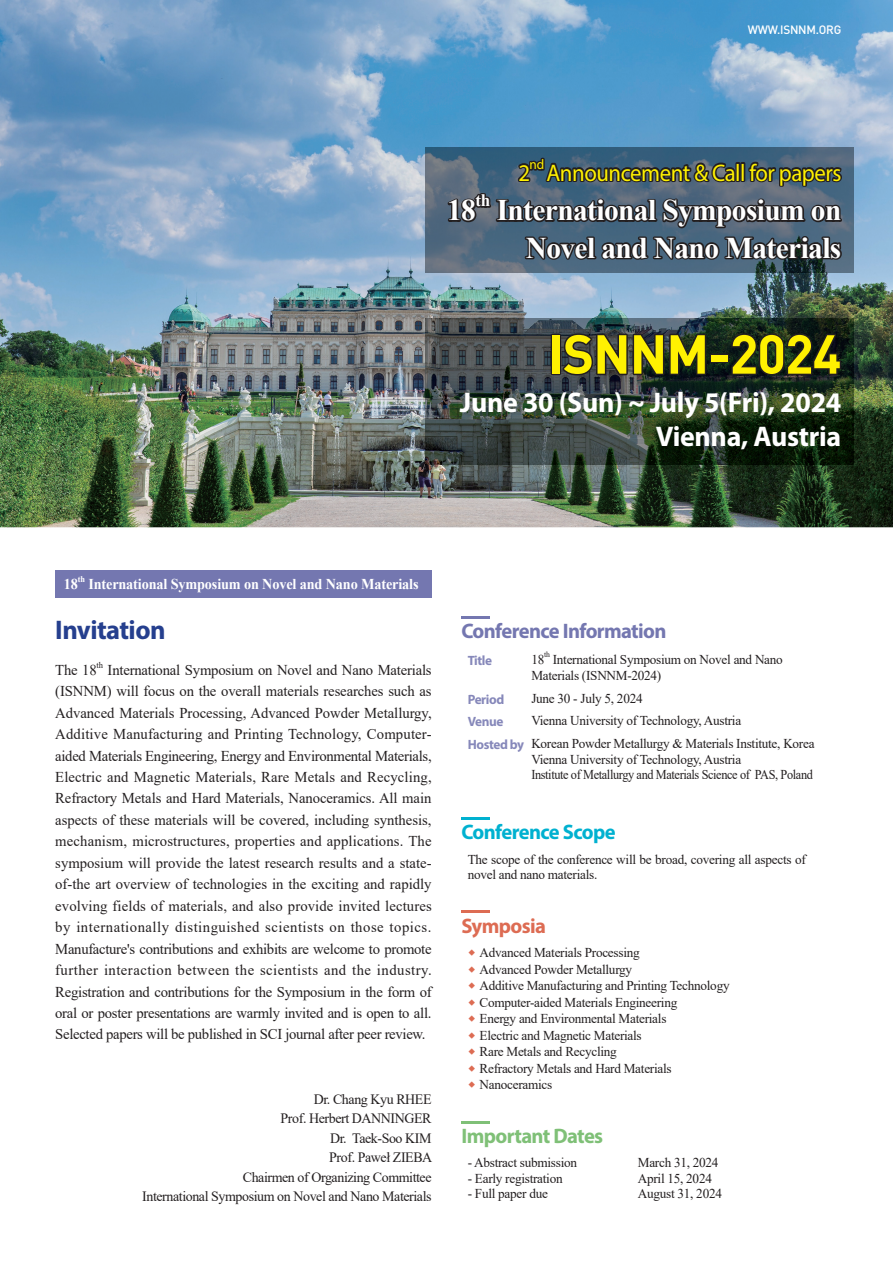
<style>
.page{position:relative;width:893px;height:1263px;background:#fff}
.page>*{position:absolute;margin:0;border:0;box-sizing:border-box;transform-origin:0 0}
.t1{font:700 54px "DIN";letter-spacing:-.02em;color:#fff101}
.t2{font:700 30px/37.5px "Times New Roman";letter-spacing:-.02em;color:#fff;text-align:right}
.t3{font:700 28.5px/34.2px "Myriad Pro";letter-spacing:-.01em;color:#fff;text-align:right}
.t4{font:700 27px "Myriad Pro";letter-spacing:-.02em;color:#253f8e}
.t5{font:24px "Myriad Pro";letter-spacing:-.02em;color:#fff101;scale:.95 1}
.t6{font:700 21px "Myriad Pro";letter-spacing:-.03em;color:#7477b0}
.t7{font:700 21px "Myriad Pro";letter-spacing:-.03em;color:#00b1d0}
.t8{font:700 21px "Myriad Pro";letter-spacing:-.03em;color:#7fc077}
.t9{font:700 21px "Myriad Pro";letter-spacing:-.03em;color:#dd6c53}
.t10{font:700 17.55px "Times New Roman";color:#fff}
.t11{font:15px/21.5px "Times New Roman";letter-spacing:-.02em;color:#231f20;text-align:justify}
.t12{font:700 15px "Times New Roman";letter-spacing:-.01em;color:#fff;scale:.95 1}
.t13{font:14.25px/19.5px "Times New Roman";letter-spacing:-.03em;color:#231f20;text-align:right}
.t14{font:13.95px "Myriad Pro";color:#fff101;scale:.95 1}
.t15{font:13.5px/15.8px "Times New Roman";letter-spacing:-.02em;color:#231f20}
.t16{font:700 13.5px/22.5px "Myriad Pro";letter-spacing:-.03em;color:#8688ba}
.t17{font:500 12px "DIN";letter-spacing:-.02em;color:#fff}
.t18{font:8.7px "Times New Roman";color:#231f20}
.t19{font:700 8.7px "Times New Roman";color:#fff;scale:.95 1}
.t20{font:7.8px "Times New Roman";color:#231f20}
</style>
<div class="page">
<img style="left:0;top:0;width:893px;height:527px">
<img style="left:425px;top:319px;width:428px;height:145px">
<img style="left:425px;top:148px;width:428px;height:124px">
<svg style="left:445px;top:78px;width:399px;height:225px;background:#55768f"></svg>
<div style="left:551px;top:334px;width:10px;height:41px;border:3px solid #231f20"></div>
<svg style="left:560px;top:332px;width:148px;height:45px;background:#2d3233"></svg>
<div style="left:710px;top:353px;width:19px;height:10px;border:3px solid #231f20"></div>
<svg style="left:728px;top:332px;width:115px;height:45px;background:#17201b"></svg>
<div style="left:55px;top:570px;width:377px;height:28px;background:#7477b0"></div>
<hr style="left:461px;top:616px;width:29px;height:2px;background:#7477b0">
<hr style="left:461px;top:817px;width:29px;height:2px;background:#00b1d0">
<hr style="left:461px;top:911px;width:29px;height:2px;background:#dd6c53">
<hr style="left:461px;top:1121px;width:29px;height:2px;background:#7fc077">
<p class="t17" style="left:748px;top:22px;width:95px">WWW.ISNNM.ORG</p>
<p class="t14" style="left:530px;top:156px;width:17px">nd</p>
<h3 class="t5" style="left:546px;top:158px;width:312px">Announcement &amp; Call for papers</h3>
<h3 class="t5" style="left:518px;top:158px;width:14px">2</h3>
<h2 class="t2" style="left:447px;top:191px;width:30px">18</h2>
<p class="t10" style="left:475px;top:188px;width:16px">th</p>
<h2 class="t2" style="left:497px;top:191px;width:346px">International Symposium on<br>Novel and Nano Materials</h2>
<h1 class="t1" style="left:548px;top:319px;width:295px">ISNNM-2024</h1>
<h3 class="t3" style="left:460px;top:384px;width:383px">June 30 (Sun) ~ July 5(Fri), 2024<br>Vienna, Austria</h3>
<p class="t12" style="left:64px;top:573px;width:16px">18</p>
<p class="t19" style="left:78px;top:573px;width:9px">th</p>
<p class="t12" style="left:88px;top:573px;width:349px">International Symposium on Novel and Nano Materials</p>
<h3 class="t4" style="left:55px;top:612px;width:112px">Invitation</h3>
<p class="t11" style="left:55px;top:658px;width:43px">The 18</p>
<p class="t18" style="left:97px;top:659px;width:8px">th</p>
<p class="t11" style="left:55px;top:658px;width:378px;text-indent:52px">International Symposium on Novel and Nano Materials (ISNNM) will focus on the overall materials researches such as Advanced Materials Processing, Advanced Powder Metallurgy, Additive Manufacturing and Printing Technology, Computer&shy;aided Materials Engineering, Energy and Environmental Materials, Electric and Magnetic Materials, Rare Metals and Recycling, Refractory Metals and Hard Materials, Nanoceramics. All main aspects of these materials will be covered, including synthesis, mechanism, microstructures, properties and applications. The symposium will provide the latest research results and a state&shy;of-the art overview of technologies in the exciting and rapidly evolving fields of materials, and also provide invited lectures by internationally distinguished scientists on those topics.<br>Manufacture's contributions and exhibits are welcome to promote further interaction between the scientists and the industry.<br>Registration and contributions for the Symposium in the form of oral or poster presentations are warmly invited and is open to all.<br>Selected papers will be published in SCI journal after peer review.</p>
<p class="t13" style="left:142px;top:1089px;width:292px">Dr. Chang Kyu RHEE<br>Prof. Herbert DANNINGER<br>Dr. Taek-Soo KIM<br>Prof. Paweł ZIEBA<br>Chairmen of Organizing Committee<br>International Symposium on Novel and Nano Materials</p>
<h3 class="t6" style="left:461px;top:617px;width:207px">Conference Information</h3>
<p class="t15" style="left:531px;top:651px;width:14px">18</p>
<p class="t20" style="left:544px;top:649px;width:7px">th</p>
<p class="t15" style="left:531px;top:650px;width:253px;line-height:16.5px;text-indent:21px">International Symposium on Novel and Nano<br>Materials (ISNNM-2024)</p>
<p class="t15" style="left:531px;top:686px;width:285px;line-height:22.5px">June 30 - July 5, 2024<br>Vienna University of Technology, Austria<br>Korean Powder Metallurgy &amp; Materials Institute, Korea</p>
<p class="t15" style="left:531px;top:751px;width:283px">Vienna University of Technology, Austria<br>Institute of Metallurgy and Materials Science of PAS, Poland</p>
<p class="t16" style="left:468px;top:649px;width:26px">Title</p>
<p class="t16" style="left:468px;top:688px;width:58px">Period<br>Venue<br>Hosted by</p>
<h3 class="t7" style="left:461px;top:818px;width:156px">Conference Scope</h3>
<p class="t15" style="left:468px;top:851px;width:340px">The scope of the conference will be broad, covering all aspects of novel and nano materials.</p>
<h3 class="t9" style="left:461px;top:912px;width:86px">Symposia</h3>
<p class="t15" style="left:468px;top:944px;width:173px"><sup>◆</sup> Advanced Materials Processing</p>
<p class="t15" style="left:468px;top:961px;width:166px"><sup>◆</sup> Advanced Powder Metallurgy</p>
<p class="t15" style="left:468px;top:977px;width:263px"><sup>◆</sup> Additive Manufacturing and Printing Technology</p>
<p class="t15" style="left:468px;top:994px;width:211px"><sup>◆</sup> Computer-aided Materials Engineering</p>
<p class="t15" style="left:468px;top:1010px;width:200px"><sup>◆</sup> Energy and Environmental Materials</p>
<p class="t15" style="left:468px;top:1027px;width:175px"><sup>◆</sup> Electric and Magnetic Materials</p>
<p class="t15" style="left:468px;top:1043px;width:151px"><sup>◆</sup> Rare Metals and Recycling</p>
<p class="t15" style="left:468px;top:1060px;width:205px"><sup>◆</sup> Refractory Metals and Hard Materials</p>
<p class="t15" style="left:468px;top:1076px;width:86px"><sup>◆</sup> Nanoceramics</p>
<h3 class="t8" style="left:461px;top:1122px;width:143px">Important Dates</h3>
<p class="t15" style="left:468px;top:1154px;width:111px">- Abstract submission</p>
<p class="t15" style="left:468px;top:1170px;width:96px">- Early registration</p>
<p class="t15" style="left:468px;top:1185px;width:82px">- Full paper due</p>
<p class="t15" style="left:638px;top:1154px;width:86px">March 31, 2024<br>April 15, 2024<br>August 31, 2024</p>
</div>
